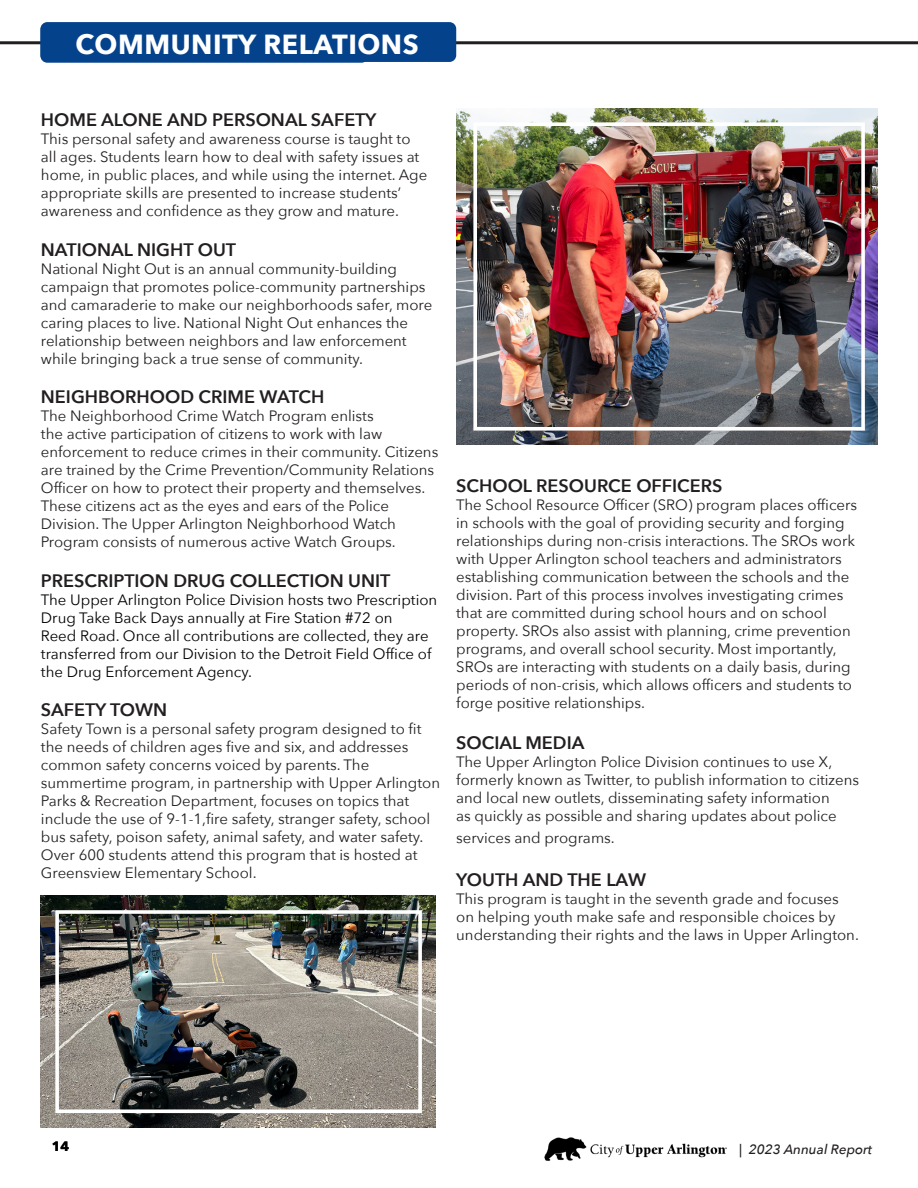
<style>
.page{position:relative;width:918px;height:1188px;background:#fff}
.page>*{position:absolute;margin:0;border:0;box-sizing:border-box;transform-origin:0 0}
.t1{font:700 27.6px "Avenir Next";letter-spacing:.02em;color:#fff}
.t2{font:600 18px "Avenir Next";color:#231f20}
.t3{font:15px/18px "Avenir Next";color:#231f20}
.t4{font:15px/18px "Avenir Next";color:#000}
.t5{font:italic 500 13.5px "Avenir Next";color:#231f20}
.t6{font:700 13.5px "Avenir Next";color:#000}
.s1{font-style:normal}
</style>
<div class="page">
<hr style="left:0;top:41px;width:918px;height:3px;background:#231f20">
<svg style="left:40px;top:23px;width:328px;height:40px"></svg>
<img style="left:544px;top:1137px;width:183px;height:24px">
<div style="left:40px;top:22px;width:416px;height:40px;background:#05428c;border-radius:7px"></div>
<img style="left:456px;top:108px;width:422px;height:337px">
<div style="left:473px;top:122px;width:392px;height:309px;border:4px solid #fff"></div>
<img style="left:41px;top:896px;width:394px;height:231px">
<div style="left:55px;top:910px;width:367px;height:203px;border:4px solid #fff"></div>
<h1 class="t1" style="left:70px;top:20px;width:270px">SUPPORT SERVICES</h1>
<p class="t1" style="left:76px;top:20px;width:345px">COMMUNITY RELATIONS</p>
<p class="t2" style="left:41px;top:104px;width:337px">HOME ALONE AND PERSONAL SAFETY</p>
<p class="t3" style="left:41px;top:129px;width:388px">This personal safety and awareness course is taught to all ages. Students learn how to deal with safety issues at home, in public places, and while using the internet. Age appropriate skills are presented to increase students’ awareness and confidence as they grow and mature.</p>
<p class="t2" style="left:41px;top:234px;width:197px">NATIONAL NIGHT OUT</p>
<p class="t3" style="left:41px;top:259px;width:393px">National Night Out is an annual community-building campaign that promotes police-community partnerships and camaraderie to make our neighborhoods safer, more caring places to live. National Night Out enhances the relationship between neighbors and law enforcement while bringing back a true sense of community.</p>
<p class="t2" style="left:41px;top:381px;width:285px">NEIGHBORHOOD CRIME WATCH</p>
<p class="t3" style="left:41px;top:406px;width:399px">The Neighborhood Crime Watch Program enlists<br>the active participation of citizens to work with law enforcement to reduce crimes in their community. Citizens are trained by the Crime Prevention/Community Relations Officer on how to protect their property and themselves.<br>These citizens act as the eyes and ears of the Police Division. The Upper Arlington Neighborhood Watch Program consists of numerous active Watch Groups.</p>
<p class="t2" style="left:41px;top:565px;width:351px">PRESCRIPTION DRUG COLLECTION UNIT</p>
<p class="t4" style="left:41px;top:590px;width:398px">The Upper Arlington Police Division hosts two Prescription Drug Take Back Days annually at Fire Station #72 on<br>Reed Road. Once all contributions are collected, they are transferred from our Division to the Detroit Field Office of the Drug Enforcement Agency.</p>
<p class="t2" style="left:41px;top:695px;width:128px">SAFETY TOWN</p>
<p class="t3" style="left:41px;top:720px;width:401px">Safety Town is a personal safety program designed to fit the needs of children ages five and six, and addresses common safety concerns voiced by parents. The summertime program, in partnership with Upper Arlington Parks &amp; Recreation Department, focuses on topics that include the use of 9-1-1,fire safety, stranger safety, school bus safety, poison safety, animal safety, and water safety.<br>Over 600 students attend this program that is hosted at Greensview Elementary School.</p>
<p class="t2" style="left:456px;top:470px;width:268px">SCHOOL RESOURCE OFFICERS</p>
<p class="t3" style="left:456px;top:495px;width:402px">The School Resource Officer (SRO) program places officers in schools with the goal of providing security and forging relationships during non-crisis interactions. The SROs work with Upper Arlington school teachers and administrators establishing communication between the schools and the division. Part of this process involves investigating crimes that are committed during school hours and on school property. SROs also assist with planning, crime prevention programs, and overall school security. Most importantly, SROs are interacting with students on a daily basis, during periods of non-crisis, which allows officers and students to forge positive relationships.</p>
<p class="t2" style="left:456px;top:728px;width:130px">SOCIAL MEDIA</p>
<p class="t3" style="left:456px;top:752px;width:405px">The Upper Arlington Police Division continues to use X, formerly known as Twitter, to publish information to citizens and local new outlets, disseminating safety information<br>as quickly as possible and sharing updates about police</p>
<p class="t3" style="left:456px;top:828px;width:160px">services and programs.</p>
<p class="t2" style="left:456px;top:864px;width:191px">YOUTH AND THE LAW</p>
<p class="t3" style="left:456px;top:889px;width:404px">This program is taught in the seventh grade and focuses on helping youth make safe and responsible choices by understanding their rights and the laws in Upper Arlington.</p>
<p class="t6" style="left:52px;top:1134px;width:19px">14</p>
<p class="t5" style="left:739px;top:1138px;width:135px"><span class="s1">|</span> 2023 Annual Report</p>
</div>
